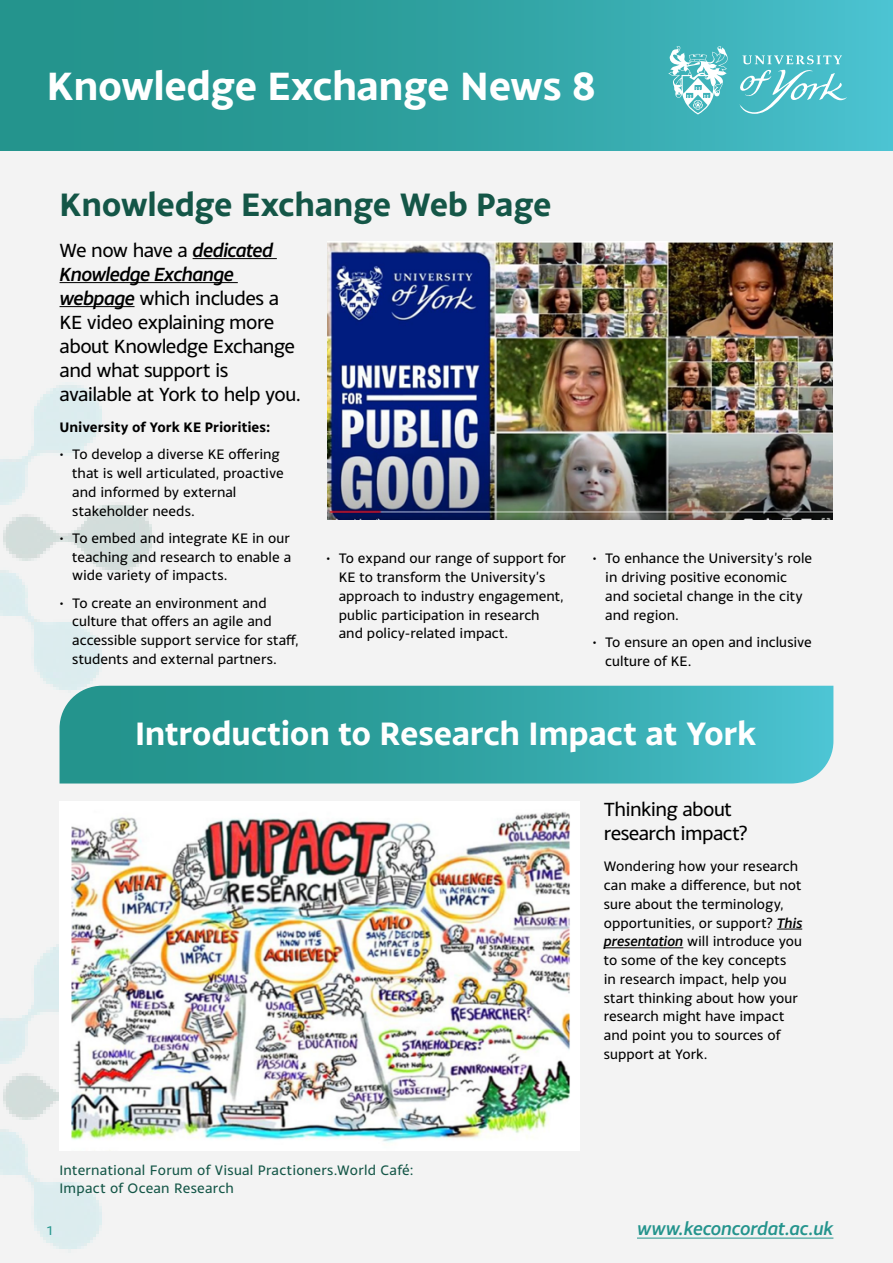
<style>
.page{position:relative;width:893px;height:1263px;background:#f3f3f3}
.page>*{position:absolute;margin:0;border:0;box-sizing:border-box;transform-origin:0 0}
.t1{font:700 42px "Monsal Gothic";letter-spacing:-.015em;color:#fff}
.t2{font:700 34.5px "Monsal Gothic";letter-spacing:-.01em;color:#fff}
.t3{font:700 34.5px "Monsal Gothic";letter-spacing:-.01em;color:#145647}
.Intro{font:20.25px/24px "Monsal Gothic";letter-spacing:-.03em;color:#000}
.body{font:italic 500 19.5px "Monsal Gothic";letter-spacing:-.005em;color:#24948d}
.body-2{font:14.7px/18.8px "Monsal Gothic";color:#000}
.body-3{font:14.7px/18.8px "Monsal Gothic";letter-spacing:.015em;color:#145647}
.body-4{font:700 14.7px "Monsal Gothic";letter-spacing:-.005em;color:#000}
.body-5{font:13.5px "Monsal Gothic";color:#24948d}
.s1{font-weight:500;font-style:italic}
</style>
<div class="page">
<img style="left:0;top:885px;width:191px;height:364px">
<img style="left:0;top:385px;width:191px;height:364px">
<div style="left:0;top:0;width:893px;height:151px;background:linear-gradient(to right,#1e8c82,#46bdc9)"></div>
<svg style="left:739px;top:55px;width:108px;height:59px;background:#64c6cf"></svg>
<svg style="left:668px;top:46px;width:60px;height:69px"></svg>
<hr style="left:193px;top:258px;width:84px;height:1px;background:#000">
<hr style="left:60px;top:282px;width:178px;height:1px;background:#000">
<hr style="left:60px;top:306px;width:75px;height:1px;background:#000">
<img style="left:327px;top:241px;width:505px;height:279px">
<img style="left:60px;top:801px;width:520px;height:349px">
<svg style="left:60px;top:686px;width:773px;height:97px;background:#33a5a6"></svg>
<svg style="left:777px;top:929px;width:25px;height:1px"></svg>
<hr style="left:604px;top:947px;width:79px;height:1px;background:#000">
<hr style="left:637px;top:1237px;width:196px;height:1px;background:#24948d">
<h1 class="t1" style="left:47px;top:58px;width:550px">Knowledge Exchange News 8</h1>
<h2 class="t3" style="left:60px;top:182px;width:493px">Knowledge Exchange Web Page</h2>
<p class="Intro" style="left:60px;top:237px;width:243px">We now have a <span class="s1">dedicated<br>Knowledge Exchange webpage</span> which includes a<br>KE video explaining more about Knowledge Exchange and what support is available at York to help you.</p>
<p class="body-4" style="left:60px;top:418px;width:212px">University of York KE Priorities:</p>
<p class="body-2" style="left:72px;top:445px;width:213px;text-indent:-13px">• To develop a diverse KE offering that is well articulated, proactive and informed by external stakeholder needs.</p>
<p class="body-2" style="left:72px;top:528px;width:220px;text-align:justify;text-indent:-13px">• To embed and integrate KE in our teaching and research to enable a wide variety of impacts.</p>
<p class="body-2" style="left:72px;top:593px;width:228px;text-indent:-13px">• To create an environment and culture that offers an agile and accessible support service for staff, students and external partners.</p>
<p class="body-2" style="left:339px;top:549px;width:229px;text-indent:-13px">• To expand our range of support for<br>KE to transform the University’s approach to industry engagement, public participation in research and policy-related impact.</p>
<p class="body-2" style="left:605px;top:549px;width:208px;text-indent:-13px">• To enhance the University’s role in driving positive economic and societal change in the city and region.</p>
<p class="body-2" style="left:605px;top:632px;width:208px;text-indent:-13px">• To ensure an open and inclusive culture of KE.</p>
<h1 class="t2" style="left:135px;top:711px;width:623px">Introduction to Research Impact at York</h1>
<p class="body-3" style="left:60px;top:1160px;width:356px">International Forum of Visual Practioners.World Café:<br>Impact of Ocean Research</p>
<p class="body-5" style="left:47px;top:1222px;width:7px">1</p>
<p class="Intro" style="left:604px;top:796px;width:146px">Thinking about research impact?</p>
<p class="body-2" style="left:604px;top:857px;width:200px">Wondering how your research can make a difference, but not sure about the terminology, opportunities, or support? <span class="s1">This presentation</span> will introduce you to some of the key concepts in research impact, help you start thinking about how your research might have impact and point you to sources of support at York.</p>
<p class="body" style="left:637px;top:1216px;width:198px">www.keconcordat.ac.uk</p>
</div>
